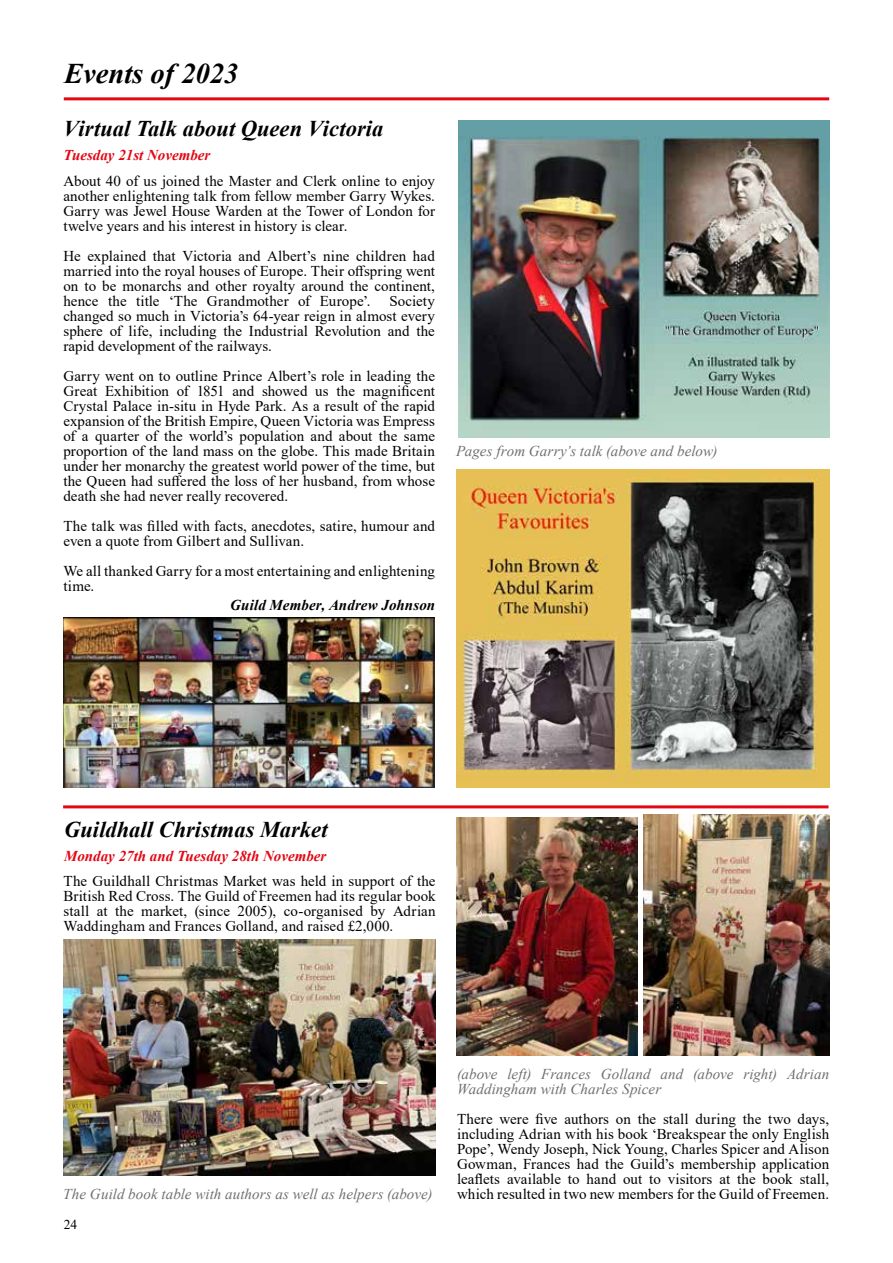
<style>
.page{position:relative;width:893px;height:1263px;background:#fff}
.page>*{position:absolute;margin:0;border:0;box-sizing:border-box;transform-origin:0 0}
.t1{font:italic 700 28.5px "Times New Roman";color:#000}
.t2{font:italic 700 22.5px "Times New Roman";letter-spacing:.005em;color:#000}
.t3{font:15px/15px "Times New Roman";letter-spacing:.005em;color:#000;text-align:justify}
.t4{font:italic 15px/15px "Times New Roman";letter-spacing:.005em;color:#706f6f}
.t5{font:italic 700 15px "Times New Roman";color:#e30613}
.t6{font:italic 700 15px "Times New Roman";letter-spacing:.005em;color:#000}
.t7{font:13.5px "Times New Roman";color:#000}
</style>
<div class="page">
<hr style="left:64px;top:97px;width:765px;height:3px;background:#e30613">
<hr style="left:63px;top:805px;width:765px;height:3px;background:#e30613">
<img style="left:63px;top:939px;width:372px;height:237px">
<img style="left:456px;top:818px;width:181px;height:237px">
<img style="left:643px;top:814px;width:186px;height:241px">
<img style="left:458px;top:120px;width:371px;height:317px">
<img style="left:456px;top:470px;width:373px;height:318px">
<img style="left:63px;top:617px;width:372px;height:171px">
<h1 class="t1" style="left:64px;top:54px;width:176px">Events of 2023</h1>
<h2 class="t2" style="left:64px;top:113px;width:321px">Virtual Talk about Queen Victoria</h2>
<p class="t5" style="left:64px;top:144px;width:148px">Tuesday 21st November</p>
<p class="t3" style="left:63px;top:173px;width:373px">About 40 of us joined the Master and Clerk online to enjoy another enlightening talk from fellow member Garry Wykes.<br>Garry was Jewel House Warden at the Tower of London for twelve years and his interest in history is clear.</p>
<p class="t3" style="left:63px;top:248px;width:373px">He explained that Victoria and Albert’s nine children had married into the royal houses of Europe. Their offspring went on to be monarchs and other royalty around the continent, hence the title ‘The Grandmother of Europe’.</p>
<p class="t3" style="left:63px;top:293px;width:373px;text-indent:326px">Society changed so much in Victoria’s 64-year reign in almost every sphere of life, including the Industrial Revolution and the rapid development of the railways.</p>
<p class="t3" style="left:63px;top:368px;width:373px">Garry went on to outline Prince Albert’s role in leading the Great Exhibition of 1851 and showed us the magnificent Crystal Palace in-situ in Hyde Park. As a result of the rapid expansion of the British Empire, Queen Victoria was Empress of a quarter of the world’s population and about the same proportion of the land mass on the globe. This made Britain under her monarchy the greatest world power of the time, but the Queen had suffered the loss of her husband, from whose death she had never really recovered.</p>
<p class="t3" style="left:63px;top:518px;width:373px">The talk was filled with facts, anecdotes, satire, humour and even a quote from Gilbert and Sullivan.</p>
<p class="t3" style="left:63px;top:563px;width:373px">We all thanked Garry for a most entertaining and enlightening time.</p>
<p class="t6" style="left:230px;top:594px;width:207px">Guild Member, Andrew Johnson</p>
<p class="t4" style="left:456px;top:443px;width:263px">Pages from Garry’s talk (above and below)</p>
<h2 class="t2" style="left:64px;top:814px;width:265px">Guildhall Christmas Market</h2>
<p class="t5" style="left:64px;top:845px;width:264px">Monday 27th and Tuesday 28th November</p>
<p class="t3" style="left:64px;top:873px;width:374px">The Guildhall Christmas Market was held in support of the British Red Cross. The Guild of Freemen had its regular book stall at the market, (since 2005), co-organised by Adrian Waddingham and Frances Golland, and raised £2,000.</p>
<p class="t4" style="left:457px;top:1066px;width:374px">(above left) Frances Golland and (above right) Adrian<br>Waddingham with Charles Spicer</p>
<p class="t3" style="left:457px;top:1111px;width:374px">There were five authors on the stall during the two days, including Adrian with his book ‘Breakspear the only English Pope’, Wendy Joseph, Nick Young, Charles Spicer and Alison Gowman, Frances had the Guild’s membership application leaflets available to hand out to visitors at the book stall,</p>
<p class="t4" style="left:63px;top:1186px;width:371px">The Guild book table with authors as well as helpers (above)</p>
<p class="t3" style="left:457px;top:1186px;width:373px">which resulted in two new members for the Guild of Freemen.</p>
<p class="t7" style="left:64px;top:1215px;width:15px">24</p>
</div>
